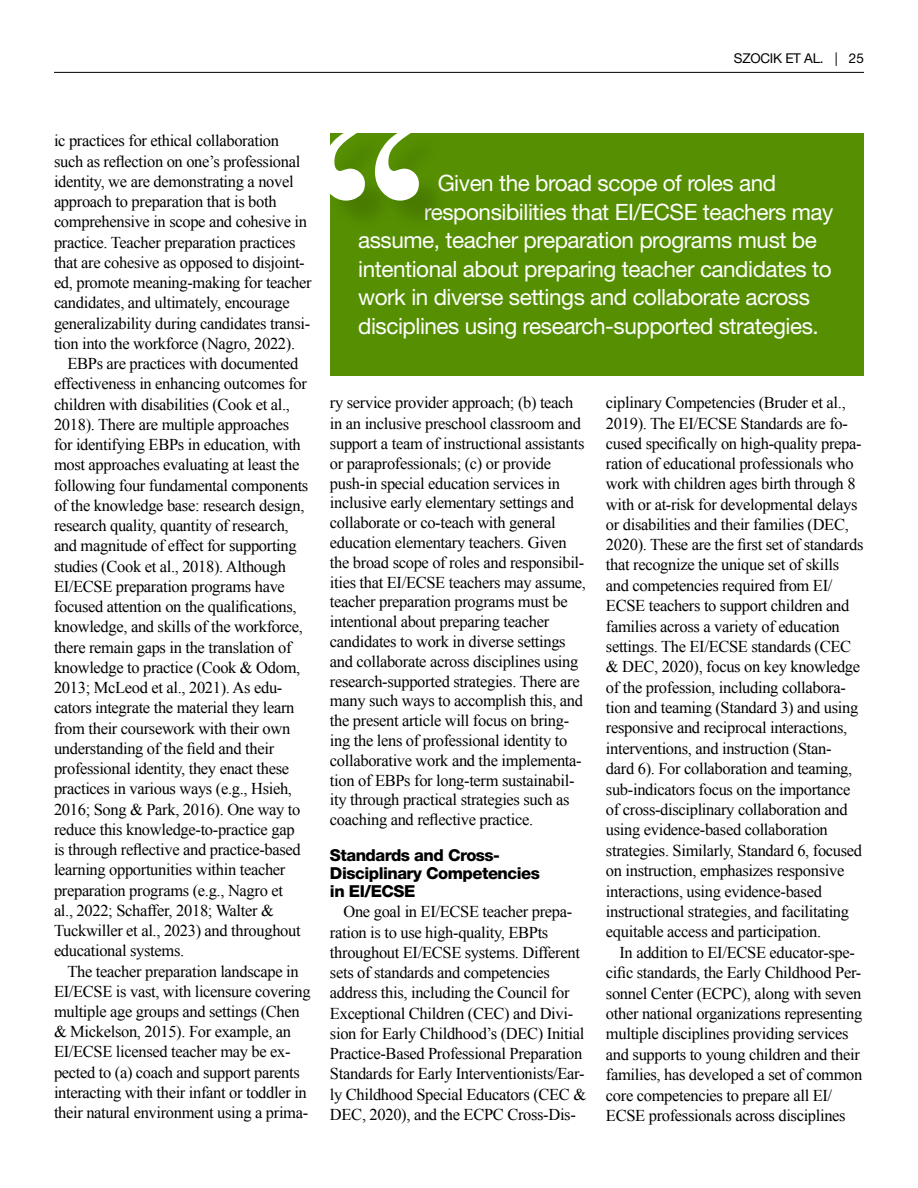
<style>
.page{position:relative;width:918px;height:1188px;background:#fff}
.page>*{position:absolute;margin:0;border:0;box-sizing:border-box;transform-origin:0 0}
.t1{font:22.5px "Helvetica Neue LT Std";letter-spacing:-.02em;color:#fff}
.t2{font:16.5px/20.4px "Times New Roman";letter-spacing:-.02em;color:#000}
.t3{font:800 16.5px/18px "Helvetica Neue LT Std";letter-spacing:-.03em;color:#000}
.t4{font:13.5px "Helvetica Neue LT Std";letter-spacing:-.02em;color:#000}
.s1{font-family:"Helvetica Neue LT Pro"}
</style>
<div class="page">
<hr style="left:54px;top:72px;width:810px;height:1px;background:#000">
<div style="left:330px;top:133px;width:534px;height:243px;background:#569002"></div>
<div style="left:325px;top:131px;width:126px;height:101px;background:#000;opacity:.15"></div>
<svg style="left:325px;top:131px;width:94px;height:70px"></svg>
<p class="t4" style="left:734px;top:51px;width:132px">SZOCIK ET AL. <span class="s1">| 25</span></p>
<p class="t2" style="left:54px;top:130px;width:227px">ic practices for ethical collaboration</p>
<p class="t2" style="left:54px;top:151px;width:248px">such as reflection on one’s professional</p>
<p class="t2" style="left:54px;top:171px;width:241px">identity, we are demonstrating a novel</p>
<p class="t2" style="left:54px;top:191px;width:224px">approach to preparation that is both</p>
<p class="t2" style="left:54px;top:211px;width:255px">comprehensive in scope and cohesive in</p>
<p class="t2" style="left:54px;top:232px;width:243px">practice. Teacher preparation practices</p>
<p class="t2" style="left:54px;top:252px;width:252px">that are cohesive as opposed to disjoint-</p>
<p class="t2" style="left:54px;top:272px;width:259px">ed, promote meaning-making for teacher</p>
<p class="t2" style="left:54px;top:292px;width:237px">candidates, and ultimately, encourage</p>
<p class="t2" style="left:54px;top:313px;width:258px">generalizability during candidates transi-</p>
<p class="t2" style="left:54px;top:333px;width:243px">tion into the workforce (Nagro, 2022).</p>
<p class="t2" style="left:67px;top:353px;width:233px">EBPs are practices with documented</p>
<p class="t2" style="left:54px;top:373px;width:254px">effectiveness in enhancing outcomes for</p>
<p class="t2" style="left:54px;top:394px;width:237px">children with disabilities (Cook et al.,</p>
<p class="t2" style="left:54px;top:414px;width:237px">2018). There are multiple approaches</p>
<p class="t2" style="left:54px;top:434px;width:248px">for identifying EBPs in education, with</p>
<p class="t2" style="left:54px;top:454px;width:247px">most approaches evaluating at least the</p>
<p class="t2" style="left:54px;top:475px;width:256px">following four fundamental components</p>
<p class="t2" style="left:54px;top:495px;width:252px">of the knowledge base: research design,</p>
<p class="t2" style="left:54px;top:515px;width:236px">research quality, quantity of research,</p>
<p class="t2" style="left:54px;top:535px;width:244px">and magnitude of effect for supporting</p>
<p class="t2" style="left:54px;top:556px;width:233px">studies (Cook et al., 2018). Although</p>
<p class="t2" style="left:54px;top:576px;width:232px">EI/ECSE preparation programs have</p>
<p class="t2" style="left:54px;top:596px;width:244px">focused attention on the qualifications,</p>
<p class="t2" style="left:54px;top:616px;width:251px">knowledge, and skills of the workforce,</p>
<p class="t2" style="left:54px;top:637px;width:239px">there remain gaps in the translation of</p>
<p class="t2" style="left:54px;top:657px;width:248px">knowledge to practice (Cook &amp; Odom,</p>
<p class="t2" style="left:54px;top:677px;width:230px">2013; McLeod et al., 2021). As edu-</p>
<p class="t2" style="left:54px;top:697px;width:242px">cators integrate the material they learn</p>
<p class="t2" style="left:54px;top:718px;width:238px">from their coursework with their own</p>
<p class="t2" style="left:54px;top:738px;width:222px">understanding of the field and their</p>
<p class="t2" style="left:54px;top:758px;width:237px">professional identity, they enact these</p>
<p class="t2" style="left:54px;top:778px;width:240px">practices in various ways (e.g., Hsieh,</p>
<p class="t2" style="left:54px;top:799px;width:248px">2016; Song &amp; Park, 2016). One way to</p>
<p class="t2" style="left:54px;top:819px;width:242px">reduce this knowledge-to-practice gap</p>
<p class="t2" style="left:54px;top:839px;width:248px">is through reflective and practice-based</p>
<p class="t2" style="left:54px;top:859px;width:233px">learning opportunities within teacher</p>
<p class="t2" style="left:54px;top:880px;width:231px">preparation programs (e.g., Nagro et</p>
<p class="t2" style="left:54px;top:900px;width:221px">al., 2022; Schaffer, 2018; Walter &amp;</p>
<p class="t2" style="left:54px;top:920px;width:248px">Tuckwiller et al., 2023) and throughout</p>
<p class="t2" style="left:54px;top:940px;width:132px">educational systems.</p>
<p class="t2" style="left:67px;top:961px;width:233px">The teacher preparation landscape in</p>
<p class="t2" style="left:54px;top:981px;width:258px">EI/ECSE is vast, with licensure covering</p>
<p class="t2" style="left:54px;top:1001px;width:247px">multiple age groups and settings (Chen</p>
<p class="t2" style="left:54px;top:1021px;width:239px">&amp; Mickelson, 2015). For example, an</p>
<p class="t2" style="left:54px;top:1042px;width:238px">EI/ECSE licensed teacher may be ex-</p>
<p class="t2" style="left:54px;top:1062px;width:247px">pected to (a) coach and support parents</p>
<p class="t2" style="left:54px;top:1082px;width:254px">interacting with their infant or toddler in</p>
<p class="t2" style="left:54px;top:1102px;width:256px">their natural environment using a prima-</p>
<h1 class="t1" style="left:438px;top:170px;width:340px">Given the broad scope of roles and</h1>
<h1 class="t1" style="left:424px;top:198px;width:411px">responsibilities that EI/ECSE teachers may</h1>
<h1 class="t1" style="left:358px;top:227px;width:460px">assume, teacher preparation programs must be</h1>
<h1 class="t1" style="left:358px;top:255px;width:475px">intentional about preparing teacher candidates to</h1>
<h1 class="t1" style="left:358px;top:284px;width:453px">work in diverse settings and collaborate across</h1>
<h1 class="t1" style="left:358px;top:312px;width:462px">disciplines using research-supported strategies.</h1>
<p class="t2" style="left:330px;top:393px;width:258px;line-height:19.8px">ry service provider approach; (b) teach in an inclusive preschool classroom and support a team of instructional assistants or paraprofessionals; (c) or provide push-in special education services in inclusive early elementary settings and collaborate or co-teach with general education elementary teachers. Given the broad scope of roles and responsibil&shy;ities that EI/ECSE teachers may assume, teacher preparation programs must be intentional about preparing teacher candidates to work in diverse settings and collaborate across disciplines using research-supported strategies. There are many such ways to accomplish this, and the present article will focus on bring&shy;ing the lens of professional identity to collaborative work and the implementa&shy;tion of EBPs for long-term sustainabil&shy;ity through practical strategies such as coaching and reflective practice.</p>
<p class="t3" style="left:330px;top:846px;width:211px">Standards and Cross-<br>Disciplinary Competencies in EI/ECSE</p>
<p class="t2" style="left:330px;top:901px;width:258px;text-indent:13px">One goal in EI/ECSE teacher prepa&shy;ration is to use high-quality, EBPts throughout EI/ECSE systems. Different sets of standards and competencies address this, including the Council for Exceptional Children (CEC) and Divi&shy;sion for Early Childhood’s (DEC) Initial Practice-Based Professional Preparation Standards for Early Interventionists/Ear&shy;ly Childhood Special Educators (CEC &amp; DEC, 2020), and the ECPC Cross-Dis-</p>
<p class="t2" style="left:606px;top:392px;width:259px">ciplinary Competencies (Bruder et al., 2019). The EI/ECSE Standards are fo&shy;cused specifically on high-quality prepa&shy;ration of educational professionals who work with children ages birth through 8 with or at-risk for developmental delays or disabilities and their families (DEC, 2020). These are the first set of standards that recognize the unique set of skills and competencies required from EI/ ECSE teachers to support children and families across a variety of education settings. The EI/ECSE standards (CEC &amp; DEC, 2020), focus on key knowledge of the profession, including collabora&shy;tion and teaming (Standard 3) and using responsive and reciprocal interactions, interventions, and instruction (Stan&shy;dard 6). For collaboration and teaming, sub-indicators focus on the importance of cross-disciplinary collaboration and using evidence-based collaboration strategies. Similarly, Standard 6, focused on instruction, emphasizes responsive interactions, using evidence-based instructional strategies, and facilitating equitable access and participation.</p>
<p class="t2" style="left:606px;top:942px;width:258px;text-indent:13px">In addition to EI/ECSE educator-spe&shy;cific standards, the Early Childhood Per&shy;sonnel Center (ECPC), along with seven other national organizations representing multiple disciplines providing services and supports to young children and their families, has developed a set of common core competencies to prepare all EI/ ECSE professionals across disciplines</p>
</div>
